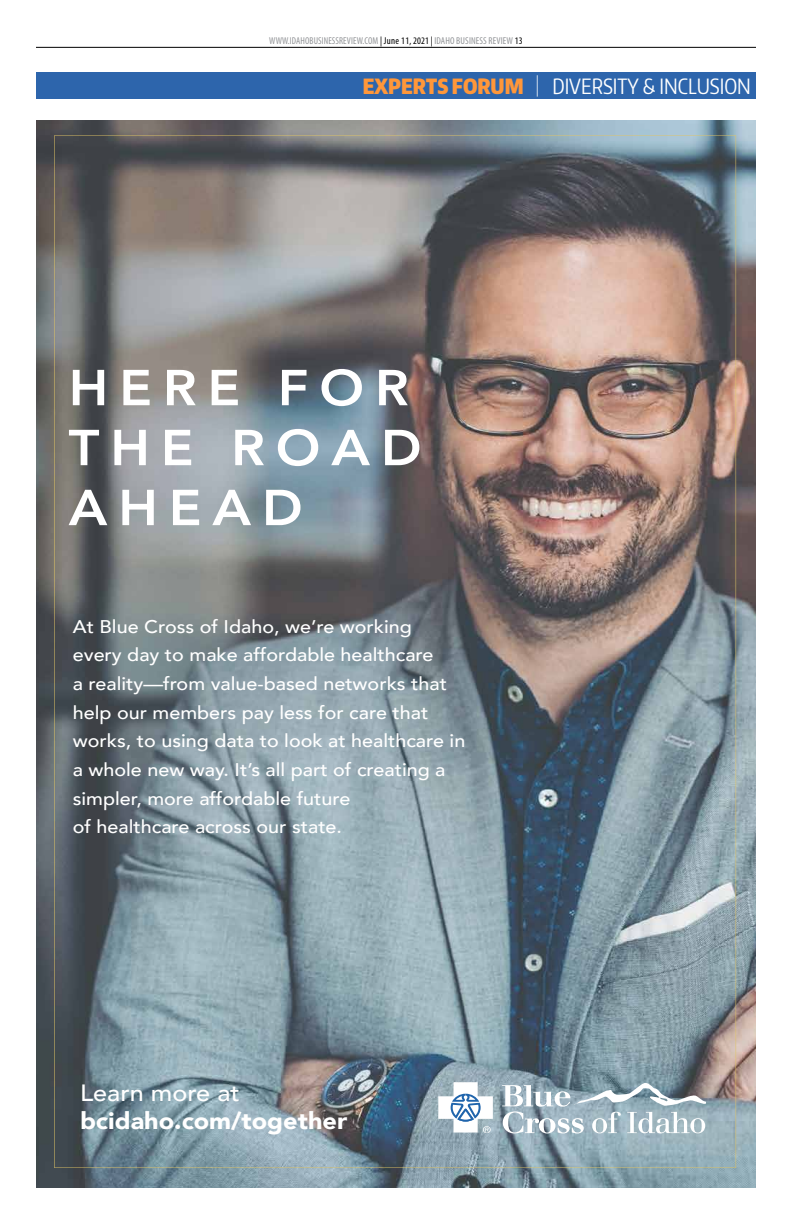
<style>
.page{position:relative;width:792px;height:1224px;background:#fff}
.page>*{position:absolute;margin:0;border:0;box-sizing:border-box;transform-origin:0 0}
.t1{font:800 50px/60px "Avenir";letter-spacing:.2em;color:#fff;scale:1.08 1}
.t2{font:900 23.5px "Avenir";color:#fff;scale:1.08 1}
.t3{font:500 23.5px "Avenir";color:#fff;scale:1.08 1}
.t4{font:21px "Encode Sans Compressed";color:#fff}
.t5{font:500 18.3px/28.7px "Avenir";color:#fff;scale:1.08 1}
.t6{font:condensed 10px "Myriad Pro";letter-spacing:.01em;color:#939598}
.s1{color:#000}
.s2{font-weight:900;color:#ff973a}
.s3{font-weight:100}
</style>
<div class="page">
<hr style="left:36px;top:47px;width:720px;height:1px;background:#000">
<img style="left:36px;top:120px;width:720px;height:1068px">
<img style="left:54px;top:135px;width:682px;height:1033px">
<svg style="left:502px;top:1082px;width:204px;height:51px"></svg>
<svg style="left:438px;top:1082px;width:55px;height:51px"></svg>
<div style="left:36px;top:72px;width:720px;height:27px;background:#2d65ac"></div>
<p class="t6" style="left:269px;top:34px;width:255px">WWW.IDAHOBUSINESSREVIEW.COM <span class="s1">| June 11, 2021 |</span> IDAHO BUSINESS REVIEW <span class="s1">13</span></p>
<p class="t4" style="left:363px;top:72px;width:390px"><span class="s2">EXPERTS FORUM</span> <span class="s3">|</span> DIVERSITY &amp; INCLUSION</p>
<h1 class="t1" style="left:69px;top:358px;width:328px">HERE FOR<br>THE ROAD<br>AHEAD</h1>
<p class="t5" style="left:73px;top:611px;width:365px">At Blue Cross of Idaho, we’re working every day to make affordable healthcare<br>a reality—from value-based networks that help our members pay less for care that works, to using data to look at healthcare in a whole new way. It’s all part of creating a simpler, more affordable future<br>of healthcare across our state.</p>
<p class="t3" style="left:80px;top:1073px;width:149px">Learn more at</p>
<p class="t2" style="left:80px;top:1101px;width:249px">bcidaho.com/together</p>
</div>
